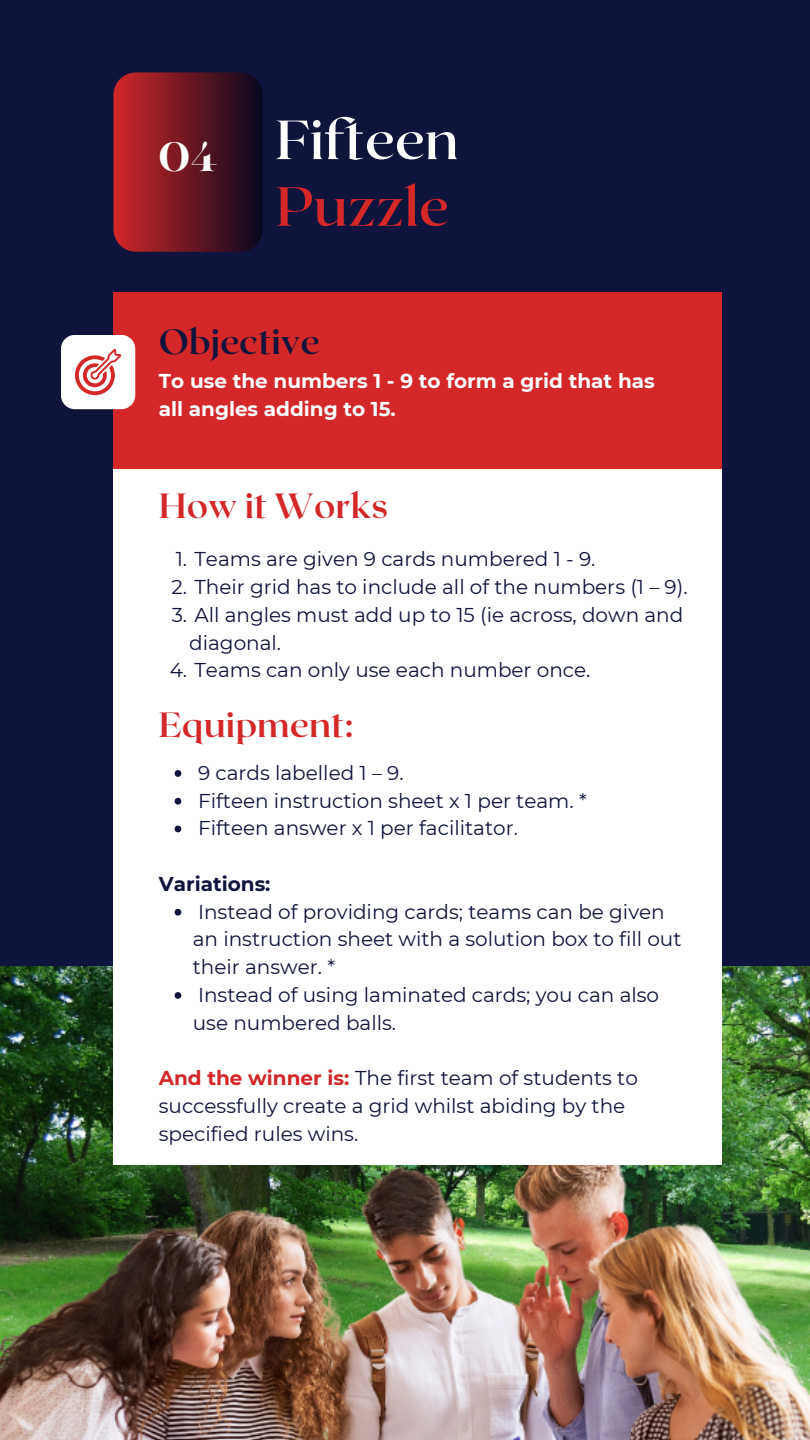
<style>
.page{position:relative;width:810px;height:1440px;background:#0e143b}
.page>*{position:absolute;margin:0;border:0;box-sizing:border-box;transform-origin:0 0}
.t1{font:600 55px "Roxborough CF";color:#fff}
.t2{font:600 55px "Roxborough CF";color:#d32728}
.t3{font:700 40.8px "Lovelace";color:#fff}
.t4{font:700 35px "Roxborough CF";color:#d32728}
.t5{font:700 35px "Roxborough CF";color:#0e143b}
.t6{font:20px/27.8px "Montserrat";color:#0e143b}
.t7{font:700 20px/27.8px "Montserrat";color:#fff}
.t8{font:700 20px "Montserrat";color:#0e143b}
.s1{font-weight:700;color:#d32728}
</style>
<div class="page">
<img style="left:0;top:967px;width:810px;height:473px">
<div style="left:113px;top:452px;width:609px;height:713px;background:#fff"></div>
<svg style="left:113px;top:72px;width:150px;height:180px;background:#6a1723"></svg>
<div style="left:113px;top:292px;width:609px;height:177px;background:#d32728"></div>
<div style="left:61px;top:335px;width:74px;height:74px;background:#fff;border-radius:14px"></div>
<svg style="left:75px;top:349px;width:46px;height:46px"></svg>
<svg style="left:175px;top:770px;width:6px;height:7px"></svg>
<svg style="left:175px;top:798px;width:6px;height:7px"></svg>
<svg style="left:175px;top:826px;width:6px;height:6px"></svg>
<svg style="left:175px;top:909px;width:6px;height:7px"></svg>
<svg style="left:175px;top:992px;width:6px;height:7px"></svg>
<p class="t3" style="left:159px;top:142px;width:60px">04</p>
<h2 class="t1" style="left:276px;top:104px;width:185px">Fifteen</h2>
<p class="t2" style="left:276px;top:171px;width:175px">Puzzle</p>
<p class="t5" style="left:159px;top:319px;width:162px">Objective</p>
<p class="t7" style="left:159px;top:367px;width:497px">To use the numbers 1 - 9 to form a grid that has all angles adding to 15.</p>
<p class="t4" style="left:159px;top:483px;width:231px">How it Works</p>
<h1 class="t6" style="left:176px;top:545px;width:421px">1. Teams are given 9 cards numbered 1 - 9.</h1>
<h1 class="t6" style="left:172px;top:573px;width:517px">2. Their grid has to include all of the numbers (1 – 9).</h1>
<h2 class="t6" style="left:189px;top:601px;width:496px;text-indent:-18px">3. All angles must add up to 15 (ie across, down and diagonal.</h2>
<h3 class="t6" style="left:170px;top:656px;width:422px">4. Teams can only use each number once.</h3>
<p class="t4" style="left:159px;top:702px;width:196px">Equipment:</p>
<h2 class="t6" style="left:198px;top:759px;width:207px">9 cards labelled 1 – 9.</h2>
<p class="t6" style="left:198px;top:787px;width:390px">Fifteen instruction sheet x 1 per team. *</p>
<p class="t6" style="left:198px;top:814px;width:321px">Fifteen answer x 1 per facilitator.</p>
<p class="t8" style="left:159px;top:871px;width:113px">Variations:</p>
<h3 class="t6" style="left:193px;top:898px;width:490px">Instead of providing cards; teams can be given an instruction sheet with a solution box to fill out their answer. *</h3>
<p class="t6" style="left:193px;top:981px;width:468px">Instead of using laminated cards; you can also use numbered balls.</p>
<p class="t6" style="left:159px;top:1064px;width:481px"><span class="s1">And the winner is:</span> The first team of students to successfully create a grid whilst abiding by the specified rules wins.</p>
</div>
